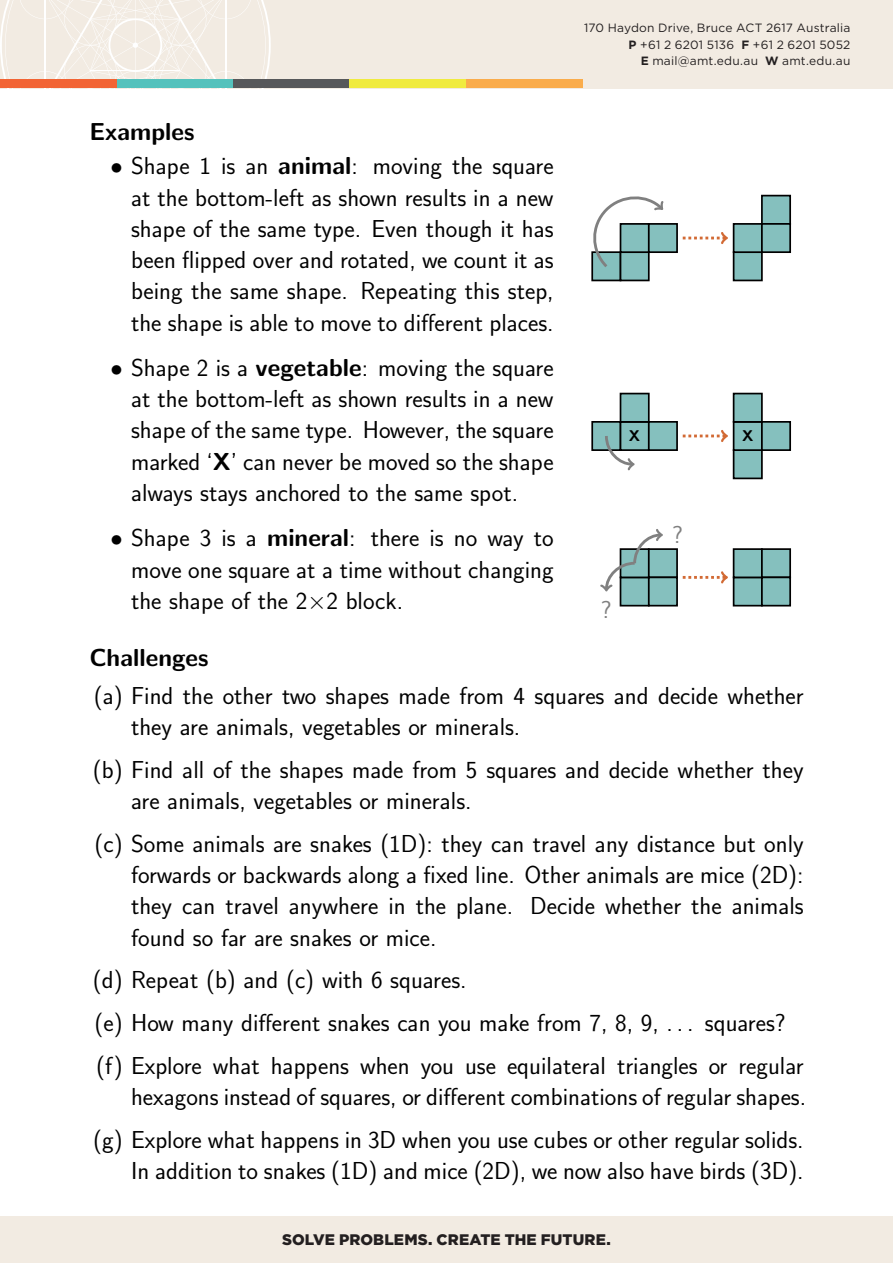
<style>
.page{position:relative;width:893px;height:1263px;background:#fff}
.page>*{position:absolute;margin:0;border:0;box-sizing:border-box;transform-origin:0 0}
.t1{font:24.6px/31.2px "CMSS17";color:#000;text-align:justify}
.t2{font:24.6px "CMSSBX10";color:#000}
.t3{font:24.6px "CMSS17";color:#808080}
.t4{font:15.6px "CMSSBX10";color:#000}
.t5{font:900 15.3px "Gotham";letter-spacing:.005em;color:#231f20}
.t6{font:12px/16.5px "Gotham";letter-spacing:.015em;color:#231f20;text-align:right}
.s1{font-weight:700}
.s2{font-family:"CMSY10"}
.s3{font-family:"CMSSBX10"}
</style>
<div class="page">
<div style="left:592px;top:252px;width:28px;height:28px;background:#85c0be"></div>
<div style="left:591px;top:251px;width:30px;height:30px;border:2px solid #000"></div>
<div style="left:620px;top:252px;width:29px;height:28px;background:#85c0be"></div>
<div style="left:620px;top:251px;width:30px;height:30px;border:2px solid #000"></div>
<div style="left:649px;top:224px;width:28px;height:28px;background:#85c0be"></div>
<div style="left:648px;top:223px;width:30px;height:30px;border:2px solid #000"></div>
<svg style="left:591px;top:196px;width:76px;height:74px"></svg>
<svg style="left:683px;top:230px;width:50px;height:16px"></svg>
<div style="left:762px;top:196px;width:28px;height:28px;background:#85c0be"></div>
<div style="left:761px;top:195px;width:30px;height:30px;border:2px solid #000"></div>
<div style="left:734px;top:252px;width:28px;height:28px;background:#85c0be"></div>
<div style="left:733px;top:251px;width:30px;height:30px;border:2px solid #000"></div>
<div style="left:734px;top:224px;width:28px;height:28px;background:#85c0be"></div>
<div style="left:733px;top:223px;width:30px;height:30px;border:2px solid #000"></div>
<div style="left:762px;top:224px;width:28px;height:28px;background:#85c0be"></div>
<div style="left:761px;top:223px;width:30px;height:30px;border:2px solid #000"></div>
<div style="left:592px;top:422px;width:28px;height:28px;background:#85c0be"></div>
<div style="left:591px;top:421px;width:30px;height:30px;border:2px solid #000"></div>
<div style="left:620px;top:422px;width:29px;height:28px;background:#85c0be"></div>
<div style="left:620px;top:421px;width:30px;height:30px;border:2px solid #000"></div>
<div style="left:620px;top:394px;width:29px;height:28px;background:#85c0be"></div>
<div style="left:620px;top:393px;width:30px;height:30px;border:2px solid #000"></div>
<div style="left:649px;top:422px;width:28px;height:28px;background:#85c0be"></div>
<div style="left:648px;top:421px;width:30px;height:30px;border:2px solid #000"></div>
<svg style="left:603px;top:433px;width:38px;height:38px"></svg>
<svg style="left:683px;top:428px;width:50px;height:16px"></svg>
<div style="left:734px;top:450px;width:28px;height:28px;background:#85c0be"></div>
<div style="left:733px;top:449px;width:30px;height:30px;border:2px solid #000"></div>
<div style="left:734px;top:422px;width:28px;height:28px;background:#85c0be"></div>
<div style="left:733px;top:421px;width:30px;height:30px;border:2px solid #000"></div>
<div style="left:734px;top:394px;width:28px;height:28px;background:#85c0be"></div>
<div style="left:733px;top:393px;width:30px;height:30px;border:2px solid #000"></div>
<div style="left:762px;top:422px;width:28px;height:28px;background:#85c0be"></div>
<div style="left:761px;top:421px;width:30px;height:30px;border:2px solid #000"></div>
<div style="left:620px;top:577px;width:29px;height:29px;background:#85c0be"></div>
<div style="left:620px;top:576px;width:30px;height:30px;border:2px solid #000"></div>
<div style="left:649px;top:549px;width:28px;height:28px;background:#85c0be"></div>
<div style="left:648px;top:548px;width:30px;height:30px;border:2px solid #000"></div>
<div style="left:649px;top:577px;width:28px;height:29px;background:#85c0be"></div>
<div style="left:648px;top:576px;width:30px;height:30px;border:2px solid #000"></div>
<svg style="left:600px;top:529px;width:69px;height:68px"></svg>
<svg style="left:683px;top:570px;width:50px;height:15px"></svg>
<div style="left:734px;top:577px;width:28px;height:29px;background:#85c0be"></div>
<div style="left:733px;top:576px;width:30px;height:30px;border:2px solid #000"></div>
<div style="left:734px;top:549px;width:28px;height:28px;background:#85c0be"></div>
<div style="left:733px;top:548px;width:30px;height:30px;border:2px solid #000"></div>
<div style="left:762px;top:549px;width:28px;height:28px;background:#85c0be"></div>
<div style="left:761px;top:548px;width:30px;height:30px;border:2px solid #000"></div>
<div style="left:762px;top:577px;width:28px;height:29px;background:#85c0be"></div>
<div style="left:761px;top:576px;width:30px;height:30px;border:2px solid #000"></div>
<div style="left:0;top:1216px;width:893px;height:47px;background:#f2ebe2"></div>
<div style="left:0;top:0;width:893px;height:88px;background:#f2ebe2"></div>
<svg style="left:0;top:0;width:271px;height:80px"></svg>
<div style="left:233px;top:80px;width:116px;height:8px;background:#57585a"></div>
<div style="left:116px;top:80px;width:117px;height:8px;background:#55c2bc"></div>
<div style="left:466px;top:80px;width:117px;height:8px;background:#faac4b"></div>
<div style="left:349px;top:80px;width:117px;height:8px;background:#f0eb3f"></div>
<div style="left:0;top:80px;width:116px;height:8px;background:#f26434"></div>
<p class="t6" style="left:584px;top:20px;width:268px">170 Haydon Drive, Bruce ACT 2617 Australia<br><span class="s1">P</span> +61 2 6201 5136 <span class="s1">F</span> +61 2 6201 5052<br><span class="s1">E</span> mail@amt.edu.au <span class="s1">W</span> amt.edu.au</p>
<p class="t2" style="left:89px;top:120px;width:107px">Examples</p>
<p class="t1" style="left:131px;top:153px;width:424px;text-indent:-21px"><span class="s2">•</span> Shape 1 is an <span class="s3">animal</span>: moving the square at the bottom-left as shown results in a new shape of the same type. Even though it has been flipped over and rotated, we count it as being the same shape. Repeating this step, the shape is able to move to different places.</p>
<p class="t1" style="left:131px;top:354px;width:424px;text-indent:-21px"><span class="s2">•</span> Shape 2 is a <span class="s3">vegetable</span>: moving the square at the bottom-left as shown results in a new shape of the same type. However, the square marked ‘<span class="s3">X</span>’ can never be moved so the shape always stays anchored to the same spot.</p>
<p class="t1" style="left:131px;top:524px;width:424px;text-indent:-21px"><span class="s2">•</span> Shape 3 is a <span class="s3">mineral</span>: there is no way to move one square at a time without changing the shape of the 2<span class="s2">×</span>2 block.</p>
<p class="t4" style="left:629px;top:429px;width:13px">X</p>
<p class="t4" style="left:742px;top:429px;width:13px">X</p>
<p class="t3" style="left:672px;top:525px;width:12px">?</p>
<p class="t3" style="left:601px;top:599px;width:12px">?</p>
<p class="t1" style="left:89px;top:641px;width:716px;line-height:37.7px"><span class="s3">Challenges<br></span>(a) Find the other two shapes made from 4 squares and decide whether</p>
<p class="t1" style="left:93px;top:708px;width:712px;line-height:42.8px;text-indent:38px">they are animals, vegetables or minerals.<br>(b) Find all of the shapes made from 5 squares and decide whether they</p>
<p class="t1" style="left:95px;top:781px;width:711px;line-height:42.8px;text-indent:37px">are animals, vegetables or minerals.<br>(c) Some animals are snakes (1D): they can travel any distance but only</p>
<p class="t1" style="left:131px;top:861px;width:674px">forwards or backwards along a fixed line. Other animals are mice (2D): they can travel anywhere in the plane. Decide whether the animals found so far are snakes or mice.</p>
<p class="t1" style="left:93px;top:961px;width:712px;line-height:42.8px;text-align:left">(d) Repeat (b) and (c) with 6 squares.<br>(e) How many different snakes can you make from 7, 8, 9, . . . squares? (f) Explore what happens when you use equilateral triangles or regular</p>
<p class="t1" style="left:93px;top:1077px;width:714px;line-height:42.8px;text-align:right">hexagons instead of squares, or different combinations of regular shapes.<br>(g) Explore what happens in 3D when you use cubes or other regular solids.</p>
<p class="t1" style="left:131px;top:1157px;width:674px">In addition to snakes (1D) and mice (2D), we now also have birds (3D).</p>
<p class="t5" style="left:282px;top:1229px;width:330px">SOLVE PROBLEMS. CREATE THE FUTURE.</p>
</div>
